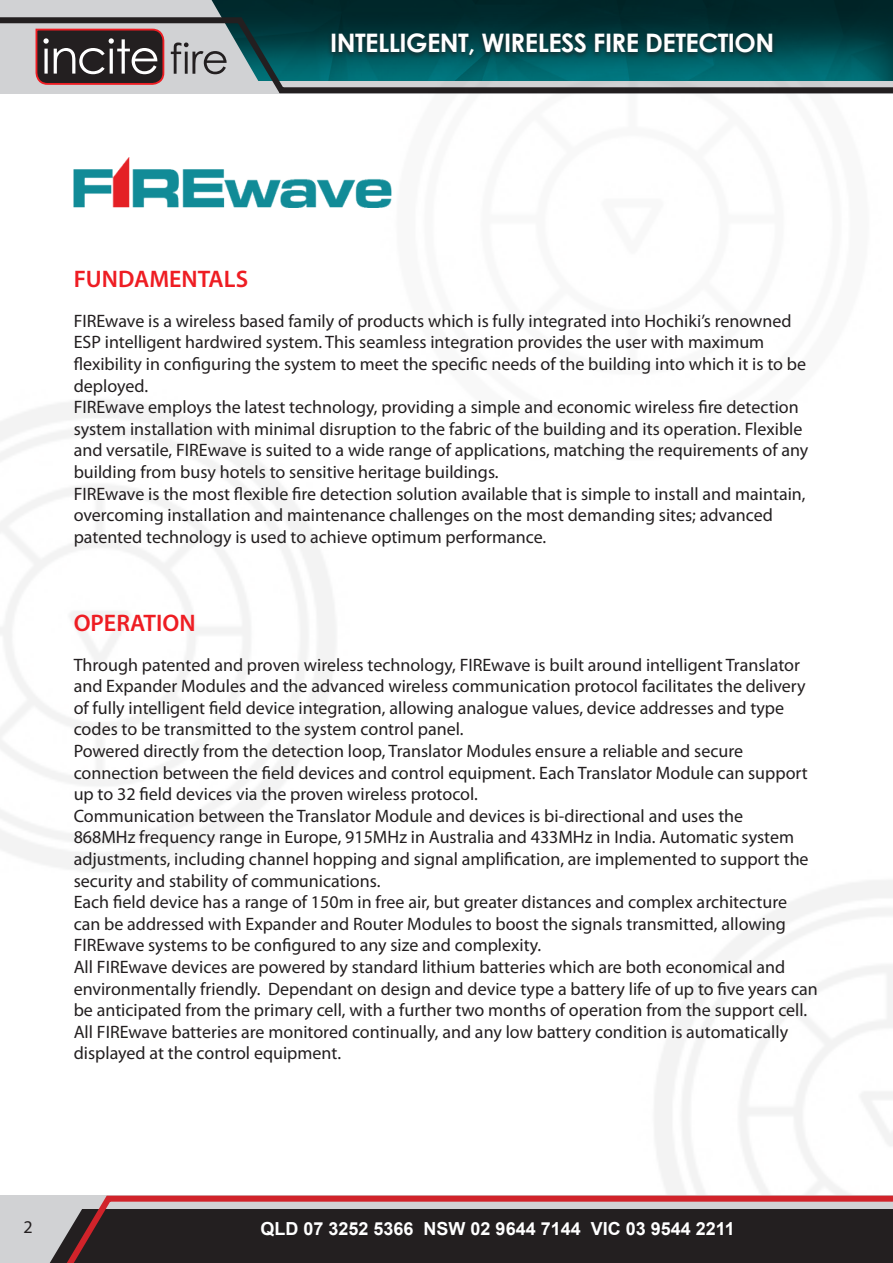
<style>
.page{position:relative;width:893px;height:1263px;background:#fff}
.page>*{position:absolute;margin:0;border:0;box-sizing:border-box;transform-origin:0 0}
.t1{font:700 25.5px "Century Gothic";letter-spacing:-.02em;color:#fff}
.t2{font:600 24px "Myriad Pro";color:#ee1d23}
.t3{font:18px/21.6px "Myriad Pro";color:#231f20}
.t4{font:700 18px "Arial";color:#fff}
</style>
<div class="page">
<div style="left:0;top:0;width:893px;height:81px;background:#00282b"></div>
<svg style="left:0;top:22px;width:380px;height:72px;background:#47767a"></svg>
<svg style="left:0;top:0;width:259px;height:86px;background:#888587"></svg>
<img style="left:380px;top:24px;width:513px;height:177px">
<svg style="left:0;top:1193px;width:893px;height:70px;background:#4f3d3f"></svg>
<svg style="left:0;top:1207px;width:83px;height:56px;background:#b4aeb0"></svg>
<img style="left:74px;top:158px;width:317px;height:50px">
<div style="left:327px;top:31px;width:450px;height:31px;background:#231f20;opacity:.75"></div>
<h1 class="t1" style="left:330px;top:24px;width:446px">INTELLIGENT, WIRELESS FIRE DETECTION</h1>
<h2 class="t2" style="left:74px;top:264px;width:176px">FUNDAMENTALS</h2>
<p class="t3" style="left:74px;top:310px;width:736px">FIREwave is a wireless based family of products which is fully integrated into Hochiki’s renowned ESP intelligent hardwired system. This seamless integration provides the user with maximum flexibility in configuring the system to meet the specific needs of the building into which it is to be deployed.<br>FIREwave employs the latest technology, providing a simple and economic wireless fire detection system installation with minimal disruption to the fabric of the building and its operation. Flexible and versatile, FIREwave is suited to a wide range of applications, matching the requirements of any building from busy hotels to sensitive heritage buildings.<br>FIREwave is the most flexible fire detection solution available that is simple to install and maintain, overcoming installation and maintenance challenges on the most demanding sites; advanced patented technology is used to achieve optimum performance.</p>
<h2 class="t2" style="left:74px;top:608px;width:123px">OPERATION</h2>
<p class="t3" style="left:74px;top:653px;width:746px">Through patented and proven wireless technology, FIREwave is built around intelligent Translator and Expander Modules and the advanced wireless communication protocol facilitates the delivery of fully intelligent field device integration, allowing analogue values, device addresses and type codes to be transmitted to the system control panel.<br>Powered directly from the detection loop, Translator Modules ensure a reliable and secure connection between the field devices and control equipment. Each Translator Module can support up to 32 field devices via the proven wireless protocol.<br>Communication between the Translator Module and devices is bi-directional and uses the<br>868MHz frequency range in Europe, 915MHz in Australia and 433MHz in India. Automatic system adjustments, including channel hopping and signal amplification, are implemented to support the security and stability of communications.<br>Each field device has a range of 150m in free air, but greater distances and complex architecture can be addressed with Expander and Router Modules to boost the signals transmitted, allowing FIREwave systems to be configured to any size and complexity.<br>All FIREwave devices are powered by standard lithium batteries which are both economical and environmentally friendly. Dependant on design and device type a battery life of up to five years can be anticipated from the primary cell, with a further two months of operation from the support cell.<br>All FIREwave batteries are monitored continually, and any low battery condition is automatically displayed at the control equipment.</p>
<p class="t3" style="left:24px;top:1215px;width:11px">2</p>
<p class="t4" style="left:261px;top:1215px;width:476px">QLD 07 3252 5366 NSW 02 9644 7144 VIC 03 9544 2211</p>
</div>
